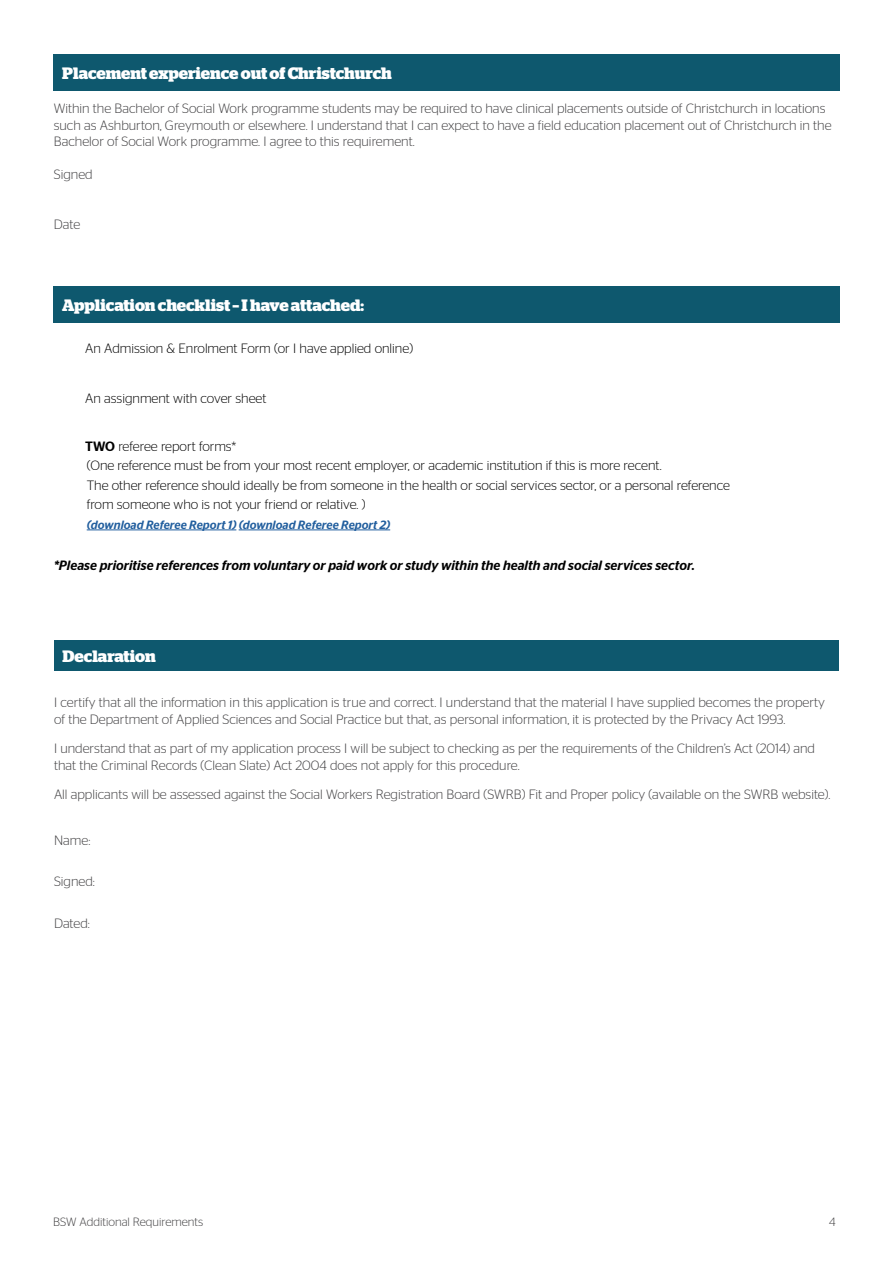
<style>
.page{position:relative;width:893px;height:1263px;background:#fff}
.page>*{position:absolute;margin:0;border:0;box-sizing:border-box;transform-origin:0 0}
.t1{font:700 16.5px "Stag";letter-spacing:-.005em;color:#fff}
.t2{font:300 13.5px/16.5px "Stag Sans";color:#414042}
.t3{font:300 13.5px/19.5px "Stag Sans";color:#000}
.t4{font:italic 500 13.5px "Stag Sans";color:#000}
.t5{font:italic 500 12px "Stag Sans";color:#215e9e}
.t6{font:300 12px "Stag Sans";color:#414042}
.s1{font-weight:500}
</style>
<div class="page">
<div style="left:54px;top:54px;width:786px;height:36px;background:#0e586e"></div>
<div style="left:54px;top:286px;width:786px;height:36px;background:#0e586e"></div>
<hr style="left:87px;top:530px;width:149px;height:1px;background:#215e9e">
<hr style="left:239px;top:530px;width:151px;height:1px;background:#215e9e">
<div style="left:54px;top:640px;width:785px;height:31px;background:#0e586e"></div>
<p class="t1" style="left:62px;top:63px;width:331px">Placement experience out of Christchurch</p>
<p class="t2" style="left:54px;top:100px;width:779px">Within the Bachelor of Social Work programme students may be required to have clinical placements outside of Christchurch in locations such as Ashburton, Greymouth or elsewhere. I understand that I can expect to have a field education placement out of Christchurch in the<br>Bachelor of Social Work programme. I agree to this requirement.</p>
<p class="t2" style="left:54px;top:166px;width:40px">Signed</p>
<p class="t2" style="left:54px;top:216px;width:28px">Date</p>
<p class="t1" style="left:62px;top:295px;width:303px">Application checklist – I have attached:</p>
<p class="t3" style="left:85px;top:338px;width:329px">An Admission &amp; Enrolment Form (or I have applied online)</p>
<p class="t3" style="left:85px;top:388px;width:183px">An assignment with cover sheet</p>
<p class="t3" style="left:85px;top:436px;width:646px"><span class="s1">TWO</span> referee report forms*<br>(One reference must be from your most recent employer, or academic institution if this is more recent.<br>The other reference should ideally be from someone in the health or social services sector, or a personal reference from someone who is not your friend or relative. )</p>
<p class="t5" style="left:87px;top:518px;width:305px">(download Referee Report 1) (download Referee Report 2)</p>
<p class="t4" style="left:54px;top:558px;width:643px">*Please prioritise references from voluntary or paid work or study within the health and social services sector.</p>
<p class="t1" style="left:63px;top:647px;width:95px">Declaration</p>
<p class="t2" style="left:54px;top:694px;width:772px">I certify that all the information in this application is true and correct. I understand that the material I have supplied becomes the property of the Department of Applied Sciences and Social Practice but that, as personal information, it is protected by the Privacy Act 1993.</p>
<p class="t2" style="left:54px;top:740px;width:763px">I understand that as part of my application process I will be subject to checking as per the requirements of the Children’s Act (2014) and that the Criminal Records (Clean Slate) Act 2004 does not apply for this procedure.</p>
<p class="t2" style="left:54px;top:786px;width:778px">All applicants will be assessed against the Social Workers Registration Board (SWRB) Fit and Proper policy (available on the SWRB website).</p>
<p class="t2" style="left:54px;top:831px;width:38px">Name:</p>
<p class="t2" style="left:54px;top:873px;width:42px">Signed:</p>
<p class="t2" style="left:54px;top:914px;width:37px">Dated:</p>
<p class="t6" style="left:53px;top:1215px;width:152px">BSW Additional Requirements</p>
<p class="t6" style="left:829px;top:1215px;width:8px">4</p>
</div>
